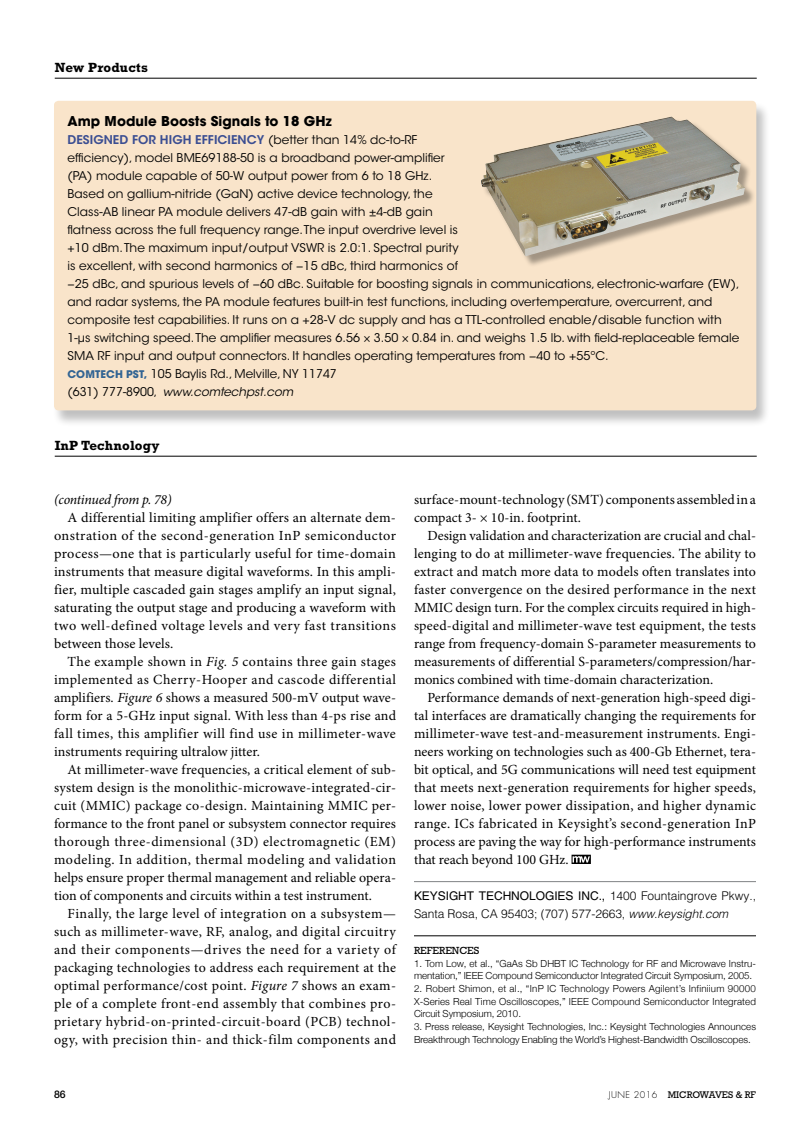
<style>
.page{position:relative;width:810px;height:1134px;background:#fff}
.page>*{position:absolute;margin:0;border:0;box-sizing:border-box;transform-origin:0 0}
.t1{font:13.95px/18px "Minion Pro";letter-spacing:.005em;color:#000;text-align:justify}
.t2{font:italic 13.95px "Minion Pro";letter-spacing:-.02em;color:#000}
.t3{font:700 13.5px "ITC Avant Garde Std";letter-spacing:.005em;color:#000}
.t4{font:700 13.5px "Rockwell Std";letter-spacing:.01em;color:#000}
.t5{font:12px/18px "ITC Avant Garde Std";letter-spacing:.005em;color:#000}
.t6{font:300 12px/18px "Helvetica LT Std";letter-spacing:-.005em;color:#000}
.t7{font:10.5px "Rockwell Std";letter-spacing:-.005em;color:#000}
.t8{font:500 10.5px "Helvetica Neue LT Std";color:#000}
.t9{font:300 9.75px/12.8px "Helvetica Neue";letter-spacing:-.005em;color:#000}
.t10{font:9.75px "Rockwell Std";color:#000}
.s1{font-weight:600;color:#3b4e92}
.s2{font-stretch:condensed}
.s3{font-weight:700;font-size:10.5px;color:#326493}
.s4{font-style:italic}
.s5{font-weight:400}
.s6{font-family:"Futura Std";font-weight:300;font-size:9px}
</style>
<div class="page">
<hr style="left:55px;top:78px;width:702px;height:1px;background:#000">
<hr style="left:55px;top:456px;width:702px;height:1px;background:#000">
<hr style="left:414px;top:881px;width:342px;height:1px;background:#808285">
<hr style="left:414px;top:936px;width:342px;height:1px;background:#000">
<svg style="left:572px;top:855px;width:19px;height:9px"></svg>
<div style="left:52px;top:101px;width:718px;height:326px;background:#000;opacity:.25"></div>
<div style="left:54px;top:101px;width:702px;height:309px;background:#f9e4ca;border-radius:4px"></div>
<div style="left:482px;top:118px;width:274px;height:149px;background:#000;opacity:.35"></div>
<img style="left:481px;top:117px;width:264px;height:139px">
<p class="t4" style="left:55px;top:59px;width:95px">New Products</p>
<p class="t3" style="left:68px;top:112px;width:266px">Amp Module Boosts Signals to 18 GHz</p>
<p class="t5" style="left:68px;top:131px;width:674px"><span class="s1">DESIGNED FOR HIGH EFFICIENCY</span> (better than 14% dc-to-RF<br>efficiency), model BME69188-50 is a broadband power-amplifier<br>(PA) module capable of 50-W output power from 6 to 18 GHz.<br>Based on gallium-nitride (GaN) active device technology, the<br>Class-AB linear PA module delivers 47-dB gain with ±4-dB gain<br>flatness across the full frequency range. The input overdrive level is<br>+10 dBm. The maximum input/output VSWR is 2.0:1. Spectral purity<br>is excellent, with second harmonics of −15 dBc, third harmonics of<br>−25 dBc, and spurious levels of −60 dBc. Suitable for boosting signals in communications, electronic-warfare (EW), and radar systems, the PA module features built-in test functions, including overtemperature, overcurrent, and composite test capabilities. It runs on a +28-V dc supply and has a TTL-controlled enable/disable function with 1-µs switching speed. The amplifier measures 6.56 <span class="s2">×</span> 3.50 <span class="s2">×</span> 0.84 in. and weighs 1.5 lb. with field-replaceable female SMA RF input and output connectors. It handles operating temperatures from −40 to +55ºC.<br><span class="s3">COMTECH PST,</span> 105 Baylis Rd., Melville, NY 11747<br>(631) 777-8900, <span class="s4">www.comtechpst.com</span></p>
<p class="t4" style="left:55px;top:437px;width:106px">InP Technology</p>
<p class="t2" style="left:54px;top:490px;width:119px">(continued from p. 78)</p>
<p class="t1" style="left:54px;top:509px;width:344px;text-indent:14px">A differential limiting amplifier offers an alternate dem&shy;onstration of the second-generation InP semiconductor process—one that is particularly useful for time-domain instruments that measure digital waveforms. In this ampli&shy;fier, multiple cascaded gain stages amplify an input signal, saturating the output stage and producing a waveform with two well-defined voltage levels and very fast transitions between those levels.</p>
<p class="t1" style="left:54px;top:653px;width:344px;text-indent:14px">The example shown in <span class="s4">Fig. 5</span> contains three gain stages implemented as Cherry-Hooper and cascode differential amplifiers. <span class="s4">Figure 6</span> shows a measured 500-mV output wave&shy;form for a 5-GHz input signal. With less than 4-ps rise and fall times, this amplifier will find use in millimeter-wave instruments requiring ultralow jitter.</p>
<p class="t1" style="left:54px;top:761px;width:344px;text-indent:14px">At millimeter-wave frequencies, a critical element of sub&shy;system design is the monolithic-microwave-integrated-cir&shy;cuit (MMIC) package co-design. Maintaining MMIC per&shy;formance to the front panel or subsystem connector requires thorough three-dimensional (3D) electromagnetic (EM) modeling. In addition, thermal modeling and validation helps ensure proper thermal management and reliable opera&shy;tion of components and circuits within a test instrument.</p>
<p class="t1" style="left:54px;top:905px;width:344px;text-indent:14px">Finally, the large level of integration on a subsystem— such as millimeter-wave, RF, analog, and digital circuitry and their components—drives the need for a variety of packaging technologies to address each requirement at the optimal performance/cost point. <span class="s4">Figure 7</span> shows an exam&shy;ple of a complete front-end assembly that combines pro&shy;prietary hybrid-on-printed-circuit-board (PCB) technol&shy;ogy, with precision thin- and thick-film components and</p>
<p class="t1" style="left:414px;top:491px;width:344px">surface-mount-technology (SMT) components assembled in a compact 3- × 10-in. footprint.</p>
<p class="t1" style="left:414px;top:527px;width:344px;text-indent:14px">Design validation and characterization are crucial and chal&shy;lenging to do at millimeter-wave frequencies. The ability to extract and match more data to models often translates into faster convergence on the desired performance in the next MMIC design turn. For the complex circuits required in high&shy;speed-digital and millimeter-wave test equipment, the tests range from frequency-domain S-parameter measurements to measurements of differential S-parameters/compression/har&shy;monics combined with time-domain characterization.</p>
<p class="t1" style="left:414px;top:689px;width:344px;text-indent:14px">Performance demands of next-generation high-speed digi&shy;tal interfaces are dramatically changing the requirements for millimeter-wave test-and-measurement instruments. Engi&shy;neers working on technologies such as 400-Gb Ethernet, tera&shy;bit optical, and 5G communications will need test equipment that meets next-generation requirements for higher speeds, lower noise, lower power dissipation, and higher dynamic range. ICs fabricated in Keysight’s second-generation InP process are paving the way for high-performance instruments that reach beyond 100 GHz.</p>
<p class="t6" style="left:414px;top:887px;width:344px"><span class="s5">KEYSIGHT TECHNOLOGIES INC.,</span> 1400 Fountaingrove Pkwy.,<br>Santa Rosa, CA 95403; (707) 577-2663, <span class="s4">www.keysight.com</span></p>
<p class="t7" style="left:414px;top:944px;width:67px">REFERENCES</p>
<p class="t9" style="left:414px;top:956px;width:344px">1. Tom Low, et al., “GaAs Sb DHBT IC Technology for RF and Microwave Instru&shy;mentation,” IEEE Compound Semiconductor Integrated Circuit Symposium, 2005.</p>
<p class="t9" style="left:414px;top:981px;width:344px;text-align:justify">2. Robert Shimon, et al., “InP IC Technology Powers Agilent’s Infiniium 90000<br>X-Series Real Time Oscilloscopes,” IEEE Compound Semiconductor Integrated Circuit Symposium, 2010.</p>
<p class="t9" style="left:414px;top:1019px;width:344px">3. Press release, Keysight Technologies, Inc.: Keysight Technologies Announces<br>Breakthrough Technology Enabling the World’s Highest-Bandwidth Oscilloscopes.</p>
<p class="t8" style="left:54px;top:1088px;width:13px">86</p>
<p class="t10" style="left:609px;top:1089px;width:149px"><span class="s6">JUNE 2016</span> MICROWAVES &amp; RF</p>
</div>
